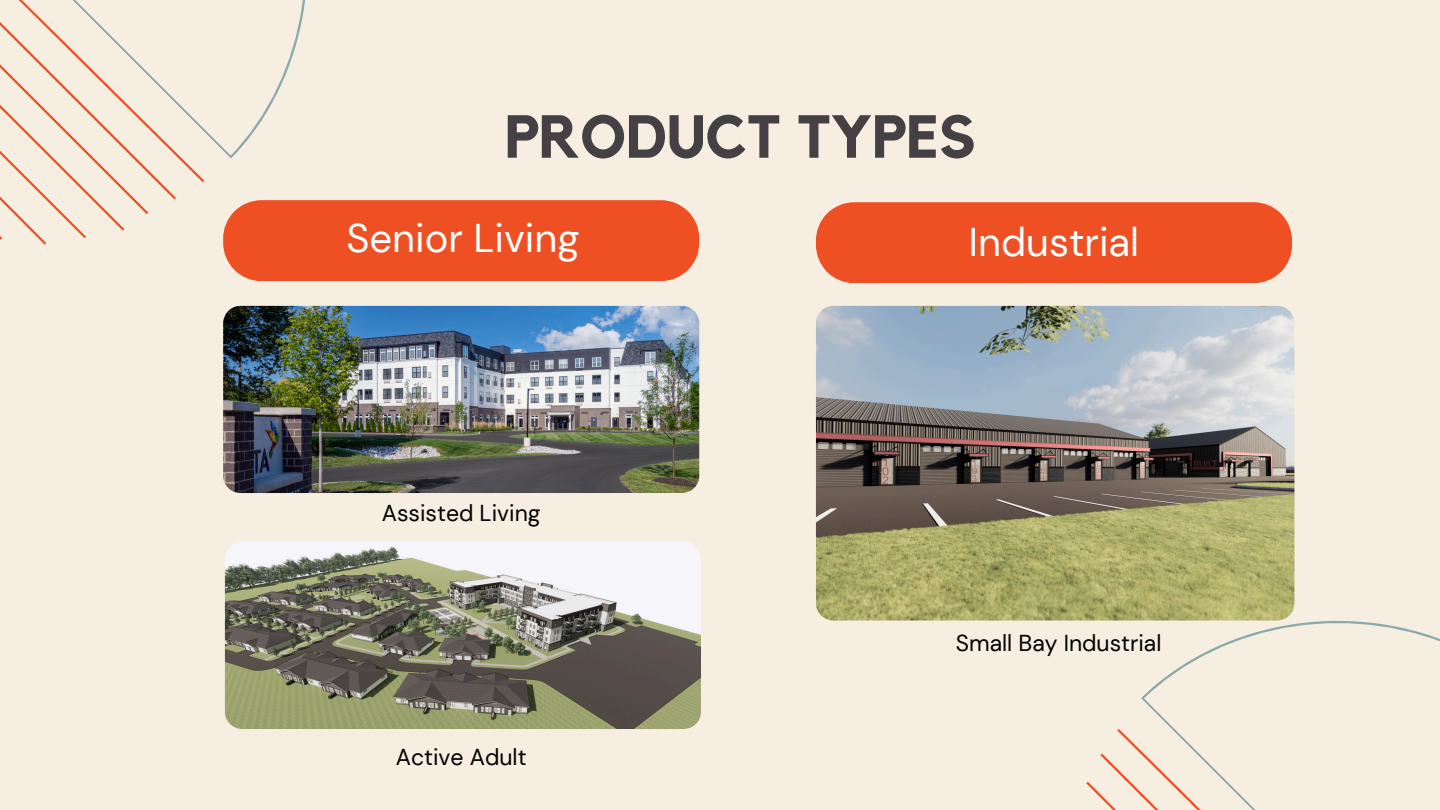
<style>
.page{position:relative;width:1440px;height:810px;background:#f6efe1}
.page>*{position:absolute;margin:0;border:0;box-sizing:border-box;transform-origin:0 0}
.t1{font:700 60px "Kollektif";color:#454044}
.t2{font:40px "DM Sans";color:#fff}
.t3{font:23px "DM Sans";color:#000}
</style>
<div class="page">
<svg style="left:1141px;top:598px;width:299px;height:129px"></svg>
<svg style="left:1086px;top:727px;width:170px;height:83px"></svg>
<svg style="left:207px;top:0;width:99px;height:158px"></svg>
<svg style="left:0;top:0;width:207px;height:245px"></svg>
<div style="left:816px;top:202px;width:476px;height:81px;background:#ef5023"></div>
<div style="left:223px;top:200px;width:476px;height:81px;background:#ef5023"></div>
<img style="left:225px;top:542px;width:476px;height:187px;border-radius:17px">
<img style="left:816px;top:306px;width:478px;height:315px;border-radius:17px">
<img style="left:223px;top:306px;width:476px;height:187px;border-radius:17px">
<p class="t1" style="left:505px;top:109px;width:472px">PRODUCT TYPES</p>
<p class="t2" style="left:346px;top:212px;width:235px">Senior Living</p>
<p class="t2" style="left:969px;top:216px;width:172px">Industrial</p>
<p class="t3" style="left:382px;top:498px;width:160px">Assisted Living</p>
<p class="t3" style="left:396px;top:742px;width:132px">Active Adult</p>
<p class="t3" style="left:956px;top:628px;width:207px">Small Bay Industrial</p>
</div>
